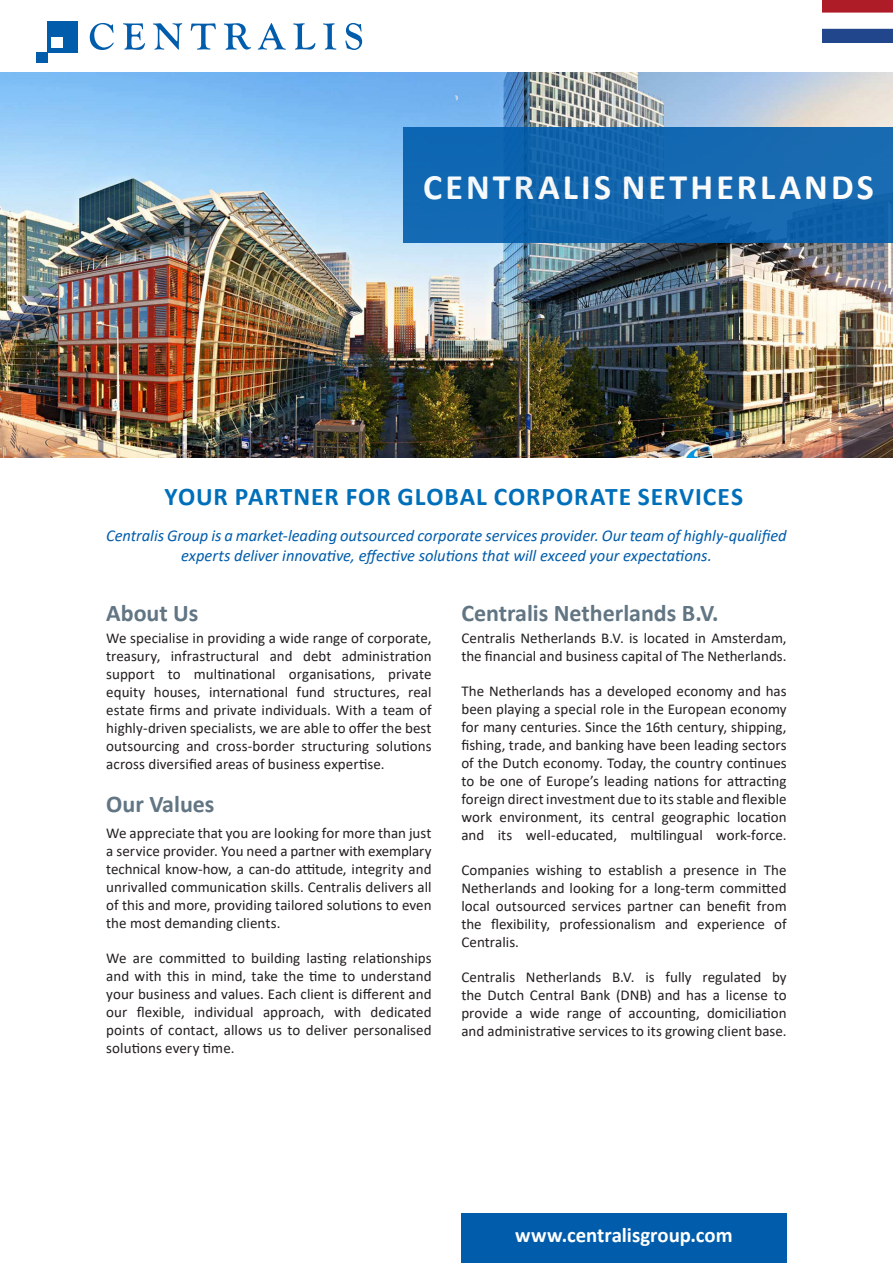
<style>
.page{position:relative;width:893px;height:1263px;background:#fff}
.page>*{position:absolute;margin:0;border:0;box-sizing:border-box;transform-origin:0 0}
.t1{font:700 36px "Calibri";letter-spacing:.085em;color:#fff}
.Title_2{font:700 25.5px "Calibri";letter-spacing:.035em;color:#006fba}
.Title3{font:700 24px "Calibri";color:#617583}
.www_centralisgroup_c{font:700 21px "Calibri";color:#fff}
.Introduction{font:italic 16.5px/20.2px "Calibri";letter-spacing:-.005em;color:#015dac;text-align:center}
.t2{font:15px/18px "Calibri";letter-spacing:.005em;color:#231f20;text-align:justify}
</style>
<div class="page">
<img style="left:0;top:72px;width:893px;height:385px">
<div style="left:404px;top:128px;width:489px;height:115px;background:#1368b1"></div>
<div style="left:461px;top:1213px;width:326px;height:50px;background:#015dac"></div>
<img style="left:47px;top:22px;width:31px;height:30px">
<img style="left:90px;top:23px;width:272px;height:27px">
<svg style="left:37px;top:37px;width:26px;height:26px"></svg>
<img style="left:822px;top:0;width:71px;height:42px">
<h1 class="t1" style="left:423px;top:161px;width:452px">CENTRALIS NETHERLANDS</h1>
<p class="Title_2" style="left:165px;top:478px;width:580px">YOUR PARTNER FOR GLOBAL CORPORATE SERVICES</p>
<p class="Introduction" style="left:106px;top:524px;width:682px">Centralis Group is a market-leading outsourced corporate services provider. Our team of highly-qualified experts deliver innovative, effective solutions that will exceed your expectations.</p>
<p class="Title3" style="left:106px;top:596px;width:94px">About Us</p>
<p class="t2" style="left:106px;top:629px;width:327px">We specialise in providing a wide range of corporate, treasury, infrastructural and debt administration support to multinational organisations, private equity houses, international fund structures, real estate firms and private individuals. With a team of highly-driven specialists, we are able to offer the best outsourcing and cross-border structuring solutions across diversified areas of business expertise.</p>
<p class="Title3" style="left:106px;top:787px;width:110px">Our Values</p>
<p class="t2" style="left:106px;top:824px;width:327px">We appreciate that you are looking for more than just a service provider. You need a partner with exemplary technical know-how, a can-do attitude, integrity and unrivalled communication skills. Centralis delivers all of this and more, providing tailored solutions to even the most demanding clients.</p>
<p class="t2" style="left:106px;top:949px;width:327px">We are committed to building lasting relationships and with this in mind, take the time to understand your business and values. Each client is different and our flexible, individual approach, with dedicated points of contact, allows us to deliver personalised solutions every time.</p>
<p class="Title3" style="left:461px;top:596px;width:259px">Centralis Netherlands B.V.</p>
<p class="t2" style="left:461px;top:629px;width:327px">Centralis Netherlands B.V. is located in Amsterdam, the financial and business capital of The Netherlands.</p>
<p class="t2" style="left:461px;top:682px;width:327px">The Netherlands has a developed economy and has been playing a special role in the European economy for many centuries. Since the 16th century, shipping, fishing, trade, and banking have been leading sectors of the Dutch economy. Today, the country continues to be one of Europe’s leading nations for attracting foreign direct investment due to its stable and flexible work environment, its central geographic location and its well-educated, multilingual work-force.</p>
<p class="t2" style="left:461px;top:861px;width:327px">Companies wishing to establish a presence in The Netherlands and looking for a long-term committed local outsourced services partner can benefit from the flexibility, professionalism and experience of Centralis.</p>
<p class="t2" style="left:461px;top:968px;width:327px">Centralis Netherlands B.V. is fully regulated by the Dutch Central Bank (DNB) and has a license to provide a wide range of accounting, domiciliation and administrative services to its growing client base.</p>
<p class="www_centralisgroup_c" style="left:515px;top:1220px;width:219px">www.centralisgroup.com</p>
</div>
